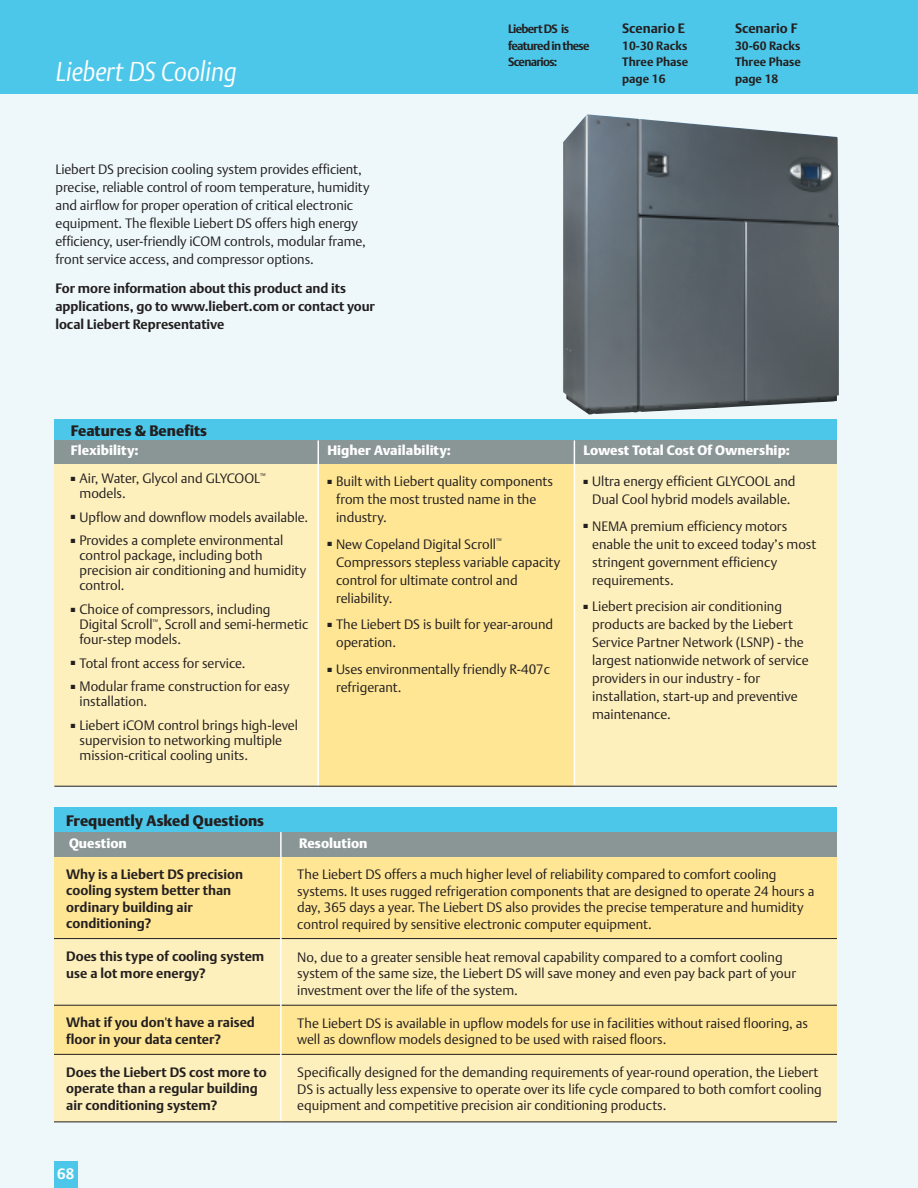
<style>
.page{position:relative;width:918px;height:1188px;background:#fff}
.page>*{position:absolute;margin:0;border:0;box-sizing:border-box;transform-origin:0 0}
.t1{font:italic 27px "DTL Argo T Light";color:#fff;scale:.9 1}
.t2{font:15px "DTL Argo T Black";color:#231f20}
.t3{font:700 15px "DTL Argo T";color:#fff}
.t4{font:13.5px/18px "DTL Argo T Light";color:#231f20}
.t5{font:700 13.5px/16.5px "DTL Argo T";color:#231f20}
.t6{font:13.5px "DTL Argo T Black";color:#fff}
.t7{font:700 12px/16.5px "DTL Argo T";letter-spacing:-.005em;color:#231f20;text-align:justify}
.t8{font:700 12px/16.5px "DTL Argo T";letter-spacing:-.06em;color:#231f20}
</style>
<div class="page">
<div style="left:0;top:94px;width:918px;height:1094px;background:#eef8fb"></div>
<div style="left:0;top:0;width:918px;height:94px;background:#4dc7e9"></div>
<hr style="left:917px;top:0;width:1px;height:86px;background:#ddf2f9">
<div style="left:54px;top:1161px;width:24px;height:27px;background:#4dc7e9"></div>
<div style="left:54px;top:463px;width:783px;height:323px;background:#fef0bc"></div>
<div style="left:318px;top:464px;width:256px;height:322px;background:#ffe694"></div>
<div style="left:54px;top:419px;width:783px;height:22px;background:#4dc7e9"></div>
<div style="left:54px;top:440px;width:783px;height:24px;background:#8a9595"></div>
<hr style="left:318px;top:440px;width:1px;height:347px;background:#fff">
<hr style="left:574px;top:440px;width:1px;height:345px;background:#fff">
<hr style="left:54px;top:786px;width:783px;height:1px;background:#231f20">
<div style="left:54px;top:857px;width:783px;height:81px;background:#ffe694"></div>
<div style="left:54px;top:989px;width:783px;height:65px;background:#ffe694"></div>
<div style="left:54px;top:939px;width:783px;height:66px;background:#fef0bc"></div>
<div style="left:54px;top:1055px;width:783px;height:66px;background:#fef0bc"></div>
<div style="left:54px;top:808px;width:783px;height:24px;background:#4dc7e9"></div>
<hr style="left:54px;top:938px;width:783px;height:1px;background:#231f20">
<hr style="left:54px;top:1005px;width:783px;height:1px;background:#231f20">
<hr style="left:54px;top:1054px;width:783px;height:1px;background:#231f20">
<div style="left:54px;top:832px;width:783px;height:25px;background:#8a9595"></div>
<hr style="left:280px;top:832px;width:2px;height:288px;background:#fff">
<img style="left:563px;top:114px;width:276px;height:301px">
<hr style="left:54px;top:1122px;width:783px;height:1px;background:#231f20">
<h1 class="t1" style="left:56px;top:55px;width:203px">Liebert DS Cooling</h1>
<p class="t4" style="left:56px;top:160px;width:316px">Liebert DS precision cooling system provides efficient, precise, reliable control of room temperature, humidity and airflow for proper operation of critical electronic equipment. The flexible Liebert DS offers high energy efficiency, user-friendly iCOM controls, modular frame, front service access, and compressor options.</p>
<p class="t5" style="left:56px;top:279px;width:321px;line-height:18px">For more information about this product and its applications, go to www.liebert.com or contact your local Liebert Representative</p>
<p class="t8" style="left:508px;top:21px;width:83px">Liebert DS is featured in these<br>Scenarios:</p>
<p class="t5" style="left:622px;top:20px;width:64px">Scenario E</p>
<p class="t7" style="left:622px;top:37px;width:67px">10-30 Racks Three Phase page 16</p>
<p class="t5" style="left:735px;top:20px;width:64px">Scenario F</p>
<p class="t7" style="left:735px;top:37px;width:67px">30-60 Racks Three Phase page 18</p>
<p class="t2" style="left:71px;top:422px;width:138px">Features &amp; Benefits</p>
<p class="t6" style="left:71px;top:443px;width:69px">Flexibility:</p>
<p class="t4" style="left:80px;top:471px;width:188px;line-height:15px;text-indent:-9px">■ Air, Water, Glycol and GLYCOOL<sup>™ </sup>models.</p>
<p class="t4" style="left:71px;top:508px;width:239px">■ Upflow and downflow models available.</p>
<p class="t4" style="left:80px;top:533px;width:228px;line-height:15px;text-indent:-9px">■ Provides a complete environmental control package, including both precision air conditioning and humidity control.</p>
<p class="t4" style="left:80px;top:602px;width:230px;line-height:15px;text-indent:-9px">■ Choice of compressors, including<br>Digital Scroll<sup>™</sup>, Scroll and semi-hermetic four-step models.</p>
<p class="t4" style="left:71px;top:654px;width:176px">■ Total front access for service.</p>
<p class="t4" style="left:80px;top:679px;width:211px;line-height:15px;text-indent:-9px">■ Modular frame construction for easy installation.</p>
<p class="t4" style="left:80px;top:718px;width:220px;line-height:15px;text-indent:-9px">■ Liebert iCOM control brings high-level supervision to networking multiple mission-critical cooling units.</p>
<p class="t6" style="left:327px;top:443px;width:125px">Higher Availability:</p>
<p class="t4" style="left:336px;top:472px;width:218px;text-indent:-9px">■ Built with Liebert quality components from the most trusted name in the industry.</p>
<p class="t4" style="left:336px;top:535px;width:226px;text-indent:-9px">■ New Copeland Digital Scroll<sup>™<br></sup>Compressors stepless variable capacity control for ultimate control and reliability.</p>
<p class="t4" style="left:336px;top:616px;width:219px;text-indent:-9px">■ The Liebert DS is built for year-around operation.</p>
<p class="t4" style="left:336px;top:660px;width:215px;text-indent:-9px">■ Uses environmentally friendly R-407c refrigerant.</p>
<p class="t2" style="left:66px;top:812px;width:199px">Frequently Asked Questions</p>
<p class="t6" style="left:69px;top:835px;width:59px">Question</p>
<p class="t6" style="left:299px;top:835px;width:70px">Resolution</p>
<p class="t6" style="left:584px;top:443px;width:208px">Lowest Total Cost Of Ownership:</p>
<p class="t4" style="left:584px;top:472px;width:214px;text-align:center">■ Ultra energy efficient GLYCOOL and<br>Dual Cool hybrid models available.</p>
<p class="t4" style="left:592px;top:517px;width:226px;text-indent:-9px">■ NEMA premium efficiency motors enable the unit to exceed today’s most stringent government efficiency requirements.</p>
<p class="t4" style="left:592px;top:598px;width:218px;text-indent:-9px">■ Liebert precision air conditioning products are backed by the Liebert Service Partner Network (LSNP) - the largest nationwide network of service providers in our industry - for installation, start-up and preventive maintenance.</p>
<p class="t5" style="left:66px;top:866px;width:178px">Why is a Liebert DS precision cooling system better than ordinary building air conditioning?</p>
<p class="t5" style="left:66px;top:948px;width:199px">Does this type of cooling system use a lot more energy?</p>
<p class="t5" style="left:66px;top:1014px;width:190px">What if you don't have a raised floor in your data center?</p>
<p class="t5" style="left:66px;top:1064px;width:202px">Does the Liebert DS cost more to operate than a regular building air conditioning system?</p>
<p class="t3" style="left:57px;top:1165px;width:19px">68</p>
<p class="t4" style="left:297px;top:866px;width:519px;line-height:16.5px">The Liebert DS offers a much higher level of reliability compared to comfort cooling systems. It uses rugged refrigeration components that are designed to operate 24 hours a day, 365 days a year. The Liebert DS also provides the precise temperature and humidity control required by sensitive electronic computer equipment.</p>
<p class="t4" style="left:297px;top:949px;width:500px;line-height:16.5px">No, due to a greater sensible heat removal capability compared to a comfort cooling system of the same size, the Liebert DS will save money and even pay back part of your investment over the life of the system.</p>
<p class="t4" style="left:297px;top:1015px;width:512px;line-height:16.5px">The Liebert DS is available in upflow models for use in facilities without raised flooring, as well as downflow models designed to be used with raised floors.</p>
<p class="t4" style="left:297px;top:1064px;width:526px;line-height:16.5px">Specifically designed for the demanding requirements of year-round operation, the Liebert<br>DS is actually less expensive to operate over its life cycle compared to both comfort cooling equipment and competitive precision air conditioning products.</p>
</div>
